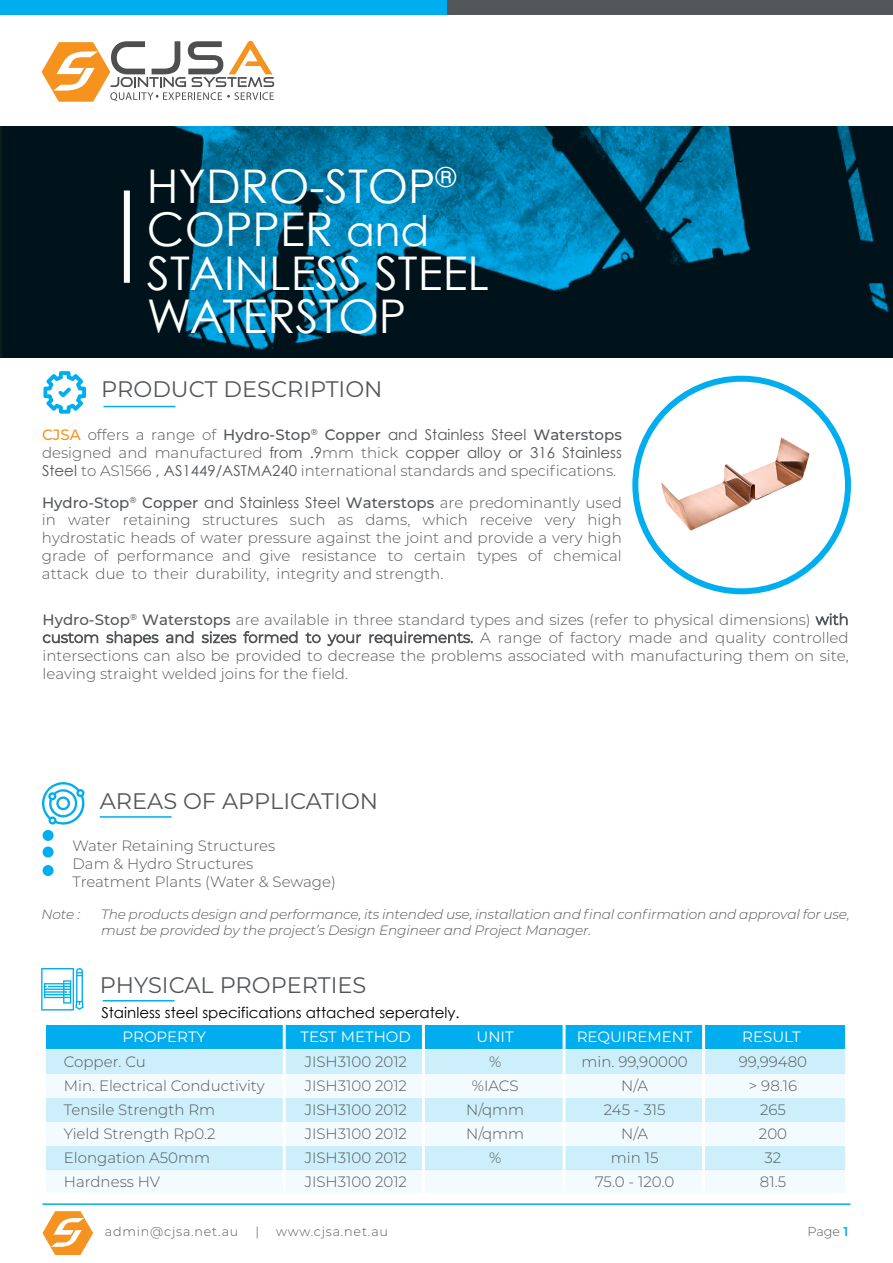
<style>
.page{position:relative;width:893px;height:1263px;background:#fff}
.page>*{position:absolute;margin:0;border:0;box-sizing:border-box;transform-origin:0 0}
.t1{font:46.5px/43.5px "Century Gothic";color:#fff}
.t2{font:22.5px "Montserrat";color:#54575a}
.t3{font:300 15px/24px "Montserrat";color:#54575a}
.t4{font:500 15px "Montserrat";color:#54575a}
.t5{font:15px "Century Gothic";color:#54575a}
.t6{font:15px "Century Gothic";color:#000}
.t7{font:15px "Montserrat";color:#fff}
.t8{font:italic 300 13.5px/16.2px "Montserrat";letter-spacing:-.015em;color:#54575a}
.t9{font:300 12.75px "Montserrat";letter-spacing:.06em;color:#54575a}
.s1{font-size:42px}
.s2{color:#f69220}
.s3{font-weight:300}
.s4{font-family:"Century Gothic";font-weight:400}
.s5{font-family:"Montserrat";font-weight:300}
.s6{font-weight:500}
.s7{font-weight:600;color:#00aeef}
</style>
<div class="page">
<hr style="left:43px;top:1203px;width:807px;height:2px;background:#00aeef">
<svg style="left:43px;top:1211px;width:50px;height:44px"></svg>
<svg style="left:2px;top:126px;width:891px;height:231px;background:#003d55"></svg>
<div style="left:0;top:0;width:893px;height:14px;background:#54575a"></div>
<div style="left:0;top:0;width:446px;height:14px;background:#00aeef"></div>
<svg style="left:43px;top:371px;width:43px;height:43px"></svg>
<hr style="left:103px;top:406px;width:72px;height:1px;background:#00aeef">
<div style="left:124px;top:190px;width:6px;height:93px;background:#fff"></div>
<svg style="left:42px;top:782px;width:43px;height:43px"></svg>
<hr style="left:100px;top:816px;width:72px;height:2px;background:#00aeef">
<div style="left:43px;top:830px;width:11px;height:11px;background:#00aeef;border-radius:50%"></div>
<div style="left:43px;top:865px;width:11px;height:11px;background:#00aeef;border-radius:50%"></div>
<div style="left:43px;top:846px;width:11px;height:11px;background:#00aeef;border-radius:50%"></div>
<img style="left:651px;top:425px;width:177px;height:120px">
<div style="left:632px;top:376px;width:219px;height:218px;border:6px solid #00aeef;border-radius:50%"></div>
<svg style="left:41px;top:968px;width:43px;height:42px"></svg>
<hr style="left:103px;top:1000px;width:71px;height:1px;background:#00aeef">
<div style="left:47px;top:1025px;width:798px;height:24px;background:#00aeef"></div>
<div style="left:47px;top:1050px;width:798px;height:24px;background:#cdeffb"></div>
<div style="left:47px;top:1074px;width:798px;height:24px;background:#f3fbfe"></div>
<div style="left:47px;top:1098px;width:798px;height:24px;background:#cdeffb"></div>
<div style="left:47px;top:1122px;width:798px;height:23px;background:#f3fbfe"></div>
<div style="left:47px;top:1145px;width:798px;height:24px;background:#cdeffb"></div>
<div style="left:47px;top:1169px;width:798px;height:24px;background:#f3fbfe"></div>
<hr style="left:283px;top:1025px;width:3px;height:166px;background:#fff">
<hr style="left:422px;top:1025px;width:3px;height:166px;background:#fff">
<hr style="left:563px;top:1025px;width:3px;height:166px;background:#fff">
<hr style="left:702px;top:1025px;width:3px;height:166px;background:#fff">
<svg style="left:42px;top:41px;width:232px;height:61px"></svg>
<h1 class="t1" style="left:147px;top:164px;width:344px">HYDRO-STOP<sup>®<br></sup>COPPER <span class="s1">and<br></span>STAINLESS STEEL<br>WATERSTOP</h1>
<h2 class="t2" style="left:101px;top:374px;width:283px">PRODUCT DESCRIPTION</h2>
<p class="t4" style="left:42px;top:424px;width:581px"><span class="s2">CJSA</span> <span class="s3">offers a range of</span> Hydro-Stop<sup>®</sup> Copper <span class="s4">and Stainless Steel</span> Waterstops</p>
<p class="t5" style="left:42px;top:442px;width:581px"><span class="s5">designed and manufactured</span> from .9<span class="s5">mm thick</span> copper alloy or 316 Stainless</p>
<p class="t3" style="left:42px;top:455px;width:581px;line-height:31.5px"><span class="s4">Steel</span> to AS1566 <span class="s4">, AS1449/ASTMA240</span> international standards and specifications.<br><span class="s6">Hydro-Stop</span><sup>®</sup> <span class="s6">Copper</span> <span class="s4">and Stainless Steel</span> <span class="s6">Waterstops</span> are predominantly used</p>
<p class="t3" style="left:42px;top:511px;width:581px;line-height:17.7px;text-align:justify">in water retaining structures such as dams, which receive very high hydrostatic heads of water pressure against the joint and provide a very high grade of performance and give resistance to certain types of chemical attack due to their durability, integrity and strength.</p>
<p class="t3" style="left:43px;top:610px;width:808px;line-height:18px;text-align:justify"><span class="s6">Hydro-Stop</span><sup>®</sup> <span class="s6">Waterstops</span> are available in three standard types and sizes (refer to physical dimensions) with custom shapes and sizes formed to your requirements. A range of factory made and quality controlled intersections can also be provided to decrease the problems associated with manufacturing them on site, leaving straight welded joins for the field.</p>
<h2 class="t2" style="left:100px;top:785px;width:280px">AREAS OF APPLICATION</h2>
<p class="t3" style="left:73px;top:836px;width:265px;line-height:18px">Water Retaining Structures<br>Dam &amp; Hydro Structures<br>Treatment Plants (Water &amp; Sewage)</p>
<p class="t8" style="left:41px;top:906px;width:40px">Note :</p>
<p class="t8" style="left:101px;top:905px;width:750px">The products design and performance, its intended use, installation and final confirmation and approval for use, must be provided by the project’s Design Engineer and Project Manager.</p>
<h2 class="t2" style="left:100px;top:969px;width:268px">PHYSICAL PROPERTIES</h2>
<p class="t6" style="left:101px;top:1002px;width:360px">Stainless steel specifications attached seperately.</p>
<p class="t7" style="left:123px;top:1026px;width:85px">PROPERTY</p>
<p class="t7" style="left:476px;top:1026px;width:39px">UNIT</p>
<p class="t7" style="left:301px;top:1026px;width:112px">TEST METHOD</p>
<p class="t7" style="left:577px;top:1026px;width:117px">REQUIREMENT</p>
<p class="t7" style="left:742px;top:1026px;width:60px">RESULT</p>
<p class="t3" style="left:582px;top:1049px;width:108px;text-align:center">min. 99,90000<br>N/A<br>245 - 315<br>N/A<br>min 15<br>75.0 - 120.0</p>
<p class="t3" style="left:64px;top:1049px;width:202px">Copper. Cu<br>Min. Electrical Conductivity<br>Tensile Strength Rm<br>Yield Strength Rp0.2<br>Elongation A50mm<br>Hardness HV</p>
<p class="t3" style="left:466px;top:1049px;width:60px;text-align:center">% %IACS<br>N/qmm<br>N/qmm %</p>
<p class="t3" style="left:305px;top:1049px;width:104px;text-align:justify">JISH3100 2012<br>JISH3100 2012<br>JISH3100 2012<br>JISH3100 2012<br>JISH3100 2012<br>JISH3100 2012</p>
<p class="t3" style="left:739px;top:1049px;width:70px;text-align:center">99,99480 &gt; 98.16<br>265<br>200<br>32<br>81.5</p>
<p class="t9" style="left:105px;top:1223px;width:135px">admin@cjsa.net.au</p>
<p class="t9" style="left:255px;top:1223px;width:5px">|</p>
<p class="t9" style="left:276px;top:1223px;width:114px">www.cjsa.net.au</p>
<p class="t9" style="left:807px;top:1223px;width:42px">Page <span class="s7">1</span></p>
</div>
